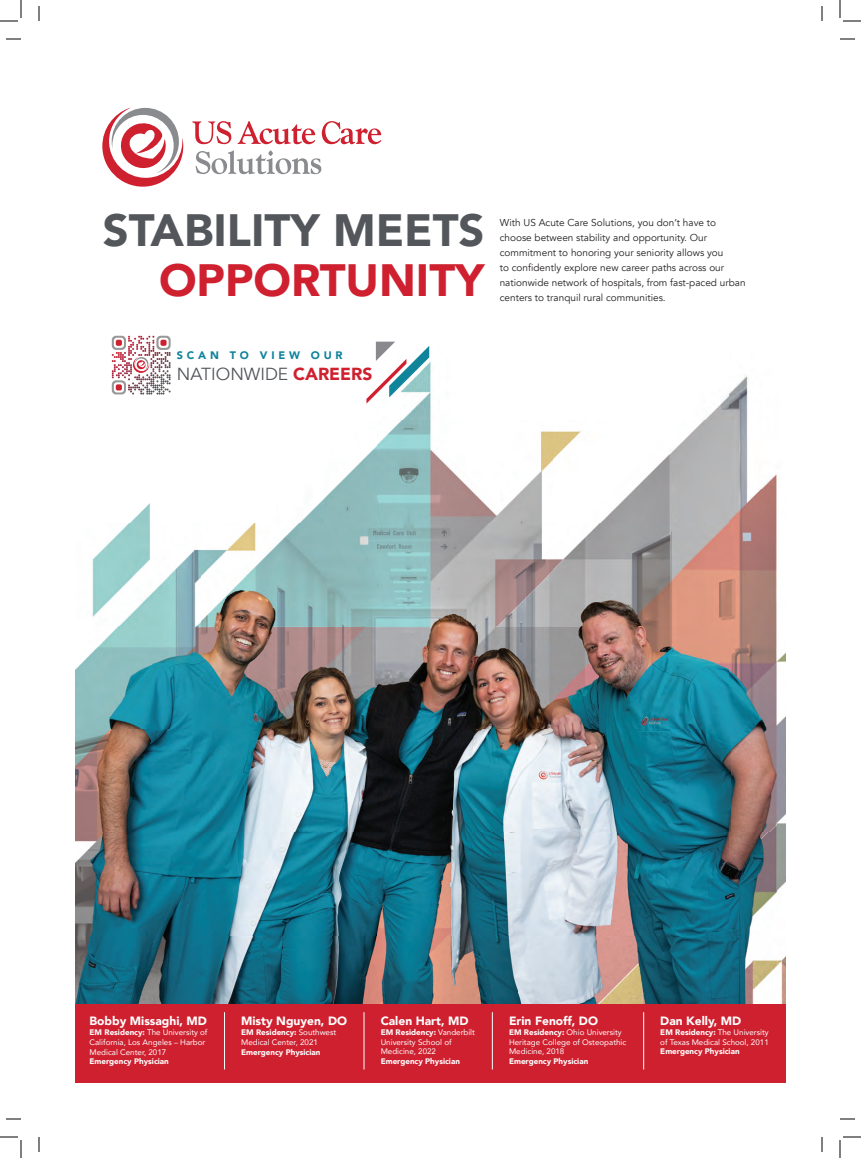
<style>
.page{position:relative;width:861px;height:1158px;background:#fff}
.page>*{position:absolute;margin:0;border:0;box-sizing:border-box;transform-origin:0 0}
.t1{font:900 45.2px "Avenir";color:#53565a}
.t2{font:900 45.2px "Avenir";color:#cf202f}
.t3{font:17.4px "Avenir";color:#53565a}
.t4{font:900 12px "Avenir";color:#fff}
.t5{font:900 10.9px "Avenir";letter-spacing:.35em;color:#0f849b}
.t6{font:10px/15px "Avenir";color:#231f20}
.t7{font:8px/9.6px "Avenir";color:#fff}
.t8{font:900 8px "Avenir";color:#fff}
.s1{font-weight:900;color:#cf202f}
.s2{font-weight:900}
</style>
<div class="page">
<svg style="left:102px;top:108px;width:81px;height:79px"></svg>
<svg style="left:192px;top:121px;width:39px;height:23px"></svg>
<svg style="left:238px;top:121px;width:77px;height:23px"></svg>
<svg style="left:322px;top:121px;width:59px;height:23px"></svg>
<svg style="left:195px;top:150px;width:126px;height:24px"></svg>
<img style="left:75px;top:335px;width:711px;height:670px">
<div style="left:75px;top:1005px;width:711px;height:78px;background:#cf202f"></div>
<hr style="left:364px;top:1012px;width:1px;height:57px;background:#fff">
<hr style="left:492px;top:1012px;width:1px;height:57px;background:#fff">
<hr style="left:224px;top:1012px;width:1px;height:57px;background:#fff">
<hr style="left:643px;top:1012px;width:1px;height:57px;background:#fff">
<svg style="left:366px;top:342px;width:63px;height:62px"></svg>
<svg style="left:112px;top:336px;width:59px;height:59px"></svg>
<svg style="left:6px;top:38px;width:15px;height:2px"></svg>
<svg style="left:840px;top:38px;width:15px;height:2px"></svg>
<svg style="left:6px;top:1118px;width:15px;height:2px"></svg>
<svg style="left:840px;top:1118px;width:15px;height:2px"></svg>
<svg style="left:38px;top:6px;width:2px;height:15px"></svg>
<svg style="left:38px;top:1137px;width:2px;height:15px"></svg>
<svg style="left:821px;top:6px;width:2px;height:15px"></svg>
<svg style="left:821px;top:1137px;width:2px;height:15px"></svg>
<svg style="left:0;top:0;width:22px;height:22px"></svg>
<svg style="left:0;top:1136px;width:22px;height:22px"></svg>
<svg style="left:839px;top:0;width:22px;height:22px"></svg>
<svg style="left:839px;top:1136px;width:22px;height:22px"></svg>
<h1 class="t1" style="left:103px;top:191px;width:383px">STABILITY MEETS</h1>
<h1 class="t2" style="left:159px;top:241px;width:327px">OPPORTUNITY</h1>
<p class="t6" style="left:500px;top:215px;width:247px">With US Acute Care Solutions, you don’t have to choose between stability and opportunity. Our commitment to honoring your seniority allows you<br>to confidently explore new career paths across our nationwide network of hospitals, from fast-paced urban centers to tranquil rural communities.</p>
<h3 class="t5" style="left:177px;top:346px;width:167px">SCAN TO VIEW OUR</h3>
<h2 class="t3" style="left:177px;top:363px;width:197px">NATIONWIDE <span class="s1">CAREERS</span></h2>
<h3 class="t4" style="left:90px;top:1010px;width:119px">Bobby Missaghi, MD</h3>
<p class="t7" style="left:90px;top:1027px;width:119px;line-height:9.9px"><span class="s2">EM Residency:</span> The University of<br>California, Los Angeles – Harbor<br>Medical Center, 2017</p>
<p class="t8" style="left:90px;top:1055px;width:81px">Emergency Physician</p>
<h3 class="t4" style="left:241px;top:1010px;width:107px">Misty Nguyen, DO</h3>
<p class="t7" style="left:241px;top:1027px;width:97px;line-height:10.2px"><span class="s2">EM Residency:</span> Southwest<br>Medical Center, 2021</p>
<p class="t8" style="left:241px;top:1045px;width:81px">Emergency Physician</p>
<h3 class="t4" style="left:381px;top:1010px;width:89px">Calen Hart, MD</h3>
<p class="t7" style="left:381px;top:1027px;width:96px"><span class="s2">EM Residency:</span> Vanderbilt<br>University School of<br>Medicine, 2022</p>
<p class="t8" style="left:381px;top:1054px;width:81px">Emergency Physician</p>
<h3 class="t4" style="left:509px;top:1010px;width:91px">Erin Fenoff, DO</h3>
<p class="t7" style="left:509px;top:1027px;width:119px"><span class="s2">EM Residency:</span> Ohio University<br>Heritage College of Osteopathic<br>Medicine, 2018</p>
<p class="t8" style="left:509px;top:1054px;width:81px">Emergency Physician</p>
<h3 class="t4" style="left:660px;top:1010px;width:82px">Dan Kelly, MD</h3>
<p class="t7" style="left:660px;top:1027px;width:110px"><span class="s2">EM Residency:</span> The University of Texas Medical School, 2011</p>
<p class="t8" style="left:660px;top:1045px;width:81px">Emergency Physician</p>
</div>
